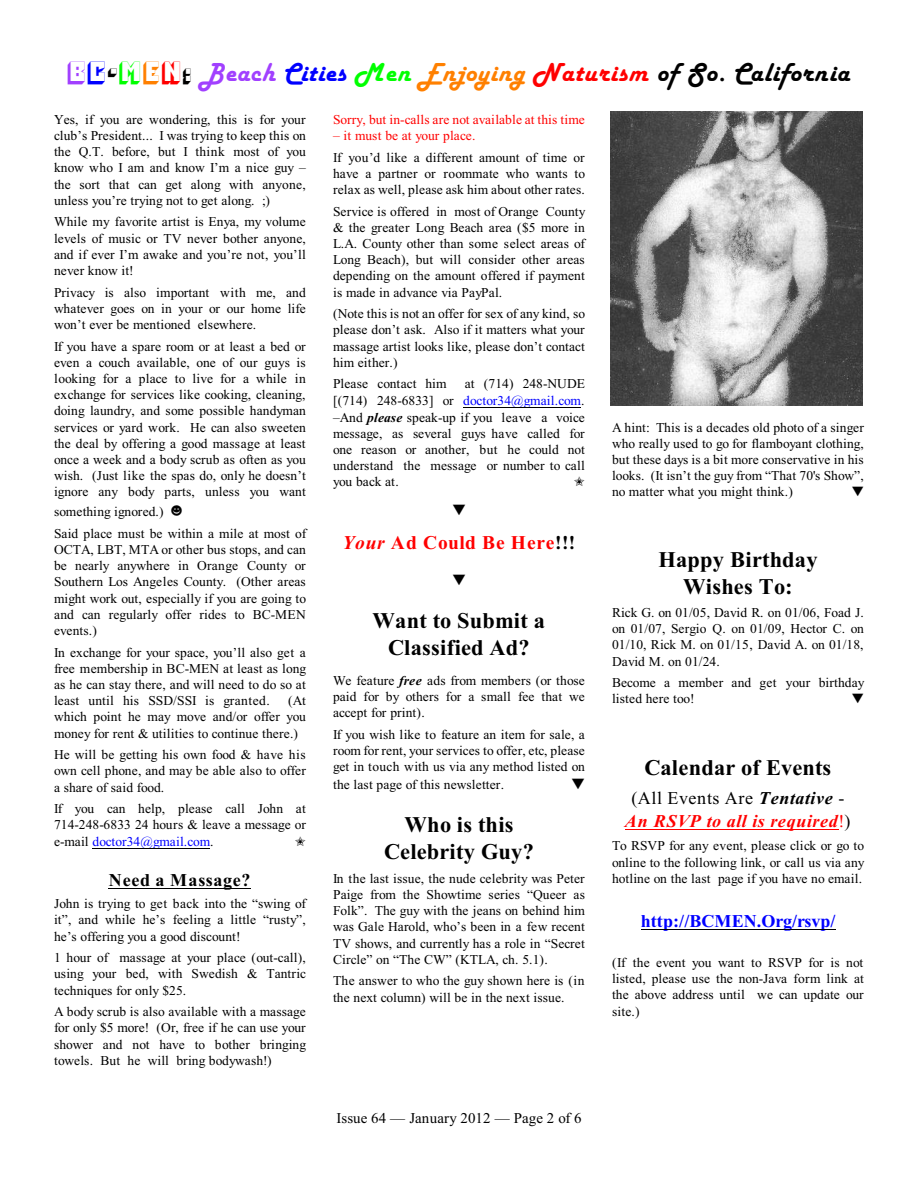
<style>
.page{position:relative;width:918px;height:1188px;background:#fff}
.page>*{position:absolute;margin:0;border:0;box-sizing:border-box;transform-origin:0 0}
.t1{font:italic 27px "Harlow Solid";letter-spacing:.035em;color:#000}
.t2{font:700 22.35px/27px "Times New Roman";letter-spacing:.01em;color:#000;text-align:center}
.t3{font:700 19.5px "Times New Roman";letter-spacing:.04em;color:#f00}
.t4{font:italic 700 18px/23.1px "Times New Roman";letter-spacing:.04em;color:#f00;text-align:center}
.t5{font:700 18px "Times New Roman";letter-spacing:.005em;color:#00f}
.t6{font:700 18px "Times New Roman";letter-spacing:.04em;color:#000}
.t7{font:15px "Times New Roman";letter-spacing:.005em;color:#000}
.t8{font:13.5px/16.2px "Times New Roman";letter-spacing:.005em;color:#000;text-align:justify}
.t9{font:13.5px "Times New Roman";letter-spacing:.01em;color:#f00}
.s1{font-family:"Pioneer BT";font-style:normal;color:#a140ff}
.s2{font-family:"Pioneer BT";font-style:normal;color:#00f}
.s3{font-family:"Pioneer BT";font-style:normal}
.s4{font-family:"Pioneer BT";font-style:normal;color:#0f0}
.s5{font-family:"Pioneer BT";font-style:normal;color:#ff8000}
.s6{font-family:"Pioneer BT";font-style:normal;color:#f00}
.s7{color:#a140ff}
.s8{color:#00f}
.s9{color:#0f0}
.s10{color:#ff8000}
.s11{color:#f00}
.s12{font-weight:700;font-style:italic}
.s13{font-style:italic}
.s14{color:#000}
.s15{font-weight:400;font-style:normal;color:#000}
.s16{font-weight:400;font-style:normal}
</style>
<div class="page">
<hr style="left:93px;top:848px;width:117px;height:1px;background:#000">
<hr style="left:109px;top:888px;width:142px;height:1px;background:#000">
<hr style="left:463px;top:407px;width:118px;height:1px;background:#000">
<hr style="left:625px;top:829px;width:213px;height:1px;background:#f00">
<hr style="left:641px;top:929px;width:195px;height:1px;background:#000">
<img style="left:611px;top:111px;width:252px;height:294px">
<h1 class="t1" style="left:68px;top:58px;width:783px"><span class="s1">B</span><span class="s2">C</span><span class="s3">-</span><span class="s4">M</span><span class="s5">E</span><span class="s6">N</span><span class="s3">:</span> <span class="s7">Beach</span> <span class="s8">Cities</span> <span class="s9">Men</span> <span class="s10">Enjoying</span> <span class="s11">Naturism</span> of So. California</h1>
<p class="t8" style="left:54px;top:113px;width:253px">Yes, if you are wondering, this is for your club’s President... I was trying to keep this on the Q.T. before, but I think most of you know who I am and know I’m a nice guy – the sort that can get along with anyone, unless you’re trying not to get along. ;)</p>
<p class="t8" style="left:54px;top:215px;width:253px">While my favorite artist is Enya, my volume levels of music or TV never bother anyone, and if ever I’m awake and you’re not, you’ll never know it!</p>
<p class="t8" style="left:54px;top:285px;width:253px">Privacy is also important with me, and whatever goes on in your or our home life won’t ever be mentioned elsewhere.</p>
<p class="t8" style="left:54px;top:339px;width:254px">If you have a spare room or at least a bed or even a couch available, one of our guys is looking for a place to live for a while in exchange for services like cooking, cleaning, doing laundry, and some possible handyman services or yard work. He can also sweeten the deal by offering a good massage at least once a week and a body scrub as often as you wish. (Just like the spas do, only he doesn’t ignore any body parts, unless you want</p>
<p class="t8" style="left:54px;top:501px;width:254px;line-height:22.4px">something ignored.)<br>Said place must be within a mile at most of</p>
<p class="t8" style="left:54px;top:543px;width:254px">OCTA, LBT, MTA or other bus stops, and can be nearly anywhere in Orange County or Southern Los Angeles County. (Other areas might work out, especially if you are going to and can regularly offer rides to BC-MEN events.)</p>
<p class="t8" style="left:54px;top:645px;width:254px">In exchange for your space, you’ll also get a free membership in BC-MEN at least as long as he can stay there, and will need to do so at least until his SSD/SSI is granted.</p>
<p class="t8" style="left:54px;top:694px;width:253px;text-indent:234px">(At which point he may move and/or offer you money for rent &amp; utilities to continue there.)</p>
<p class="t8" style="left:54px;top:748px;width:253px">He will be getting his own food &amp; have his own cell phone, and may be able also to offer a share of said food.</p>
<p class="t8" style="left:54px;top:802px;width:253px">If you can help, please call John at 714-248-6833 24 hours &amp; leave a message or e-mail <span class="s8">doctor34@gmail.com</span>.</p>
<h3 class="t6" style="left:109px;top:873px;width:143px">Need a Massage?</h3>
<p class="t8" style="left:54px;top:897px;width:254px">John is trying to get back into the “swing of it”, and while he’s feeling a little “rusty”, he’s offering you a good discount!</p>
<p class="t8" style="left:54px;top:951px;width:254px">1 hour of massage at your place (out-call), using your bed, with Swedish &amp; Tantric techniques for only $25.</p>
<p class="t8" style="left:54px;top:1005px;width:254px">A body scrub is also available with a massage for only $5 more! (Or, free if he can use your shower and not have to bother bringing towels. But he will bring bodywash!)</p>
<p class="t9" style="left:333px;top:114px;width:253px">Sorry, but in-calls are not available at this time</p>
<p class="t9" style="left:333px;top:131px;width:144px">– it must be at your place.</p>
<p class="t8" style="left:333px;top:150px;width:254px">If you’d like a different amount of time or have a partner or roommate who wants to relax as well, please ask him about other rates.</p>
<p class="t8" style="left:333px;top:204px;width:254px">Service is offered in most of Orange County &amp; the greater Long Beach area ($5 more in L.A. County other than some select areas of Long Beach), but will consider other areas depending on the amount offered if payment is made in advance via PayPal.</p>
<p class="t8" style="left:333px;top:307px;width:254px">(Note this is not an offer for sex of any kind, so please don’t ask. Also if it matters what your massage artist looks like, please don’t contact him either.)</p>
<p class="t8" style="left:333px;top:377px;width:115px">Please contact him</p>
<p class="t8" style="left:333px;top:377px;width:254px;text-indent:132px">at (714) 248-NUDE [(714) 248-6833] or <span class="s8">doctor34@gmail.com</span>. –And <span class="s12">please</span> speak-up if you leave a voice message, as several guys have called for one reason or another, but he could not understand the message or number to call you back at.</p>
<h3 class="t3" style="left:342px;top:536px;width:235px"><span class="s13">Your</span> Ad Could Be Here<span class="s14">!!!</span></h3>
<h2 class="t2" style="left:373px;top:610px;width:174px">Want to Submit a<br>Classified Ad?</h2>
<p class="t8" style="left:333px;top:673px;width:253px">We feature <span class="s12">free</span> ads from members (or those paid for by others for a small fee that we accept for print).</p>
<p class="t8" style="left:333px;top:727px;width:253px">If you wish like to feature an item for sale, a room for rent, your services to offer, etc, please get in touch with us via any method listed on</p>
<p class="t8" style="left:333px;top:777px;width:173px">the last page of this newsletter.</p>
<h2 class="t2" style="left:384px;top:814px;width:151px">Who is this<br>Celebrity Guy?</h2>
<p class="t8" style="left:333px;top:871px;width:254px">In the last issue, the nude celebrity was Peter Paige from the Showtime series “Queer as Folk”. The guy with the jeans on behind him was Gale Harold, who’s been in a few recent TV shows, and currently has a role in “Secret Circle” on “The CW” (KTLA, ch. 5.1).</p>
<p class="t8" style="left:333px;top:974px;width:253px">The answer to who the guy shown here is (in the next column) will be in the next issue.</p>
<p class="t7" style="left:337px;top:1112px;width:247px">Issue 64 — January 2012 — Page 2 of 6</p>
<p class="t8" style="left:612px;top:420px;width:253px">A hint: This is a decades old photo of a singer who really used to go for flamboyant clothing, but these days is a bit more conservative in his looks. (It isn’t the guy from “That 70's Show”, no matter what you might think.)</p>
<h2 class="t2" style="left:658px;top:548px;width:161px">Happy Birthday<br>Wishes To:</h2>
<p class="t8" style="left:612px;top:606px;width:253px">Rick G. on 01/05, David R. on 01/06, Foad J. on 01/07, Sergio Q. on 01/09, Hector C. on 01/10, Rick M. on 01/15, David A. on 01/18, David M. on 01/24.</p>
<p class="t8" style="left:612px;top:676px;width:254px">Become a member and get your birthday listed here too!</p>
<h2 class="t2" style="left:644px;top:757px;width:188px">Calendar of Events</h2>
<h3 class="t4" style="left:625px;top:789px;width:227px"><span class="s15">(All Events Are</span> <span class="s14">Tentative</span> <span class="s15">-<br></span>An RSVP to all is required<span class="s16">!</span><span class="s15">)</span></h3>
<p class="t8" style="left:612px;top:839px;width:254px">To RSVP for any event, please click or go to online to the following link, or call us via any hotline on the last page if you have no email.</p>
<h3 class="t5" style="left:641px;top:914px;width:196px">http://BCMEN.Org/rsvp/</h3>
<p class="t8" style="left:612px;top:956px;width:253px">(If the event you want to RSVP for is not listed, please use the non-Java form link at the above address until we can update our site.)</p>
</div>
